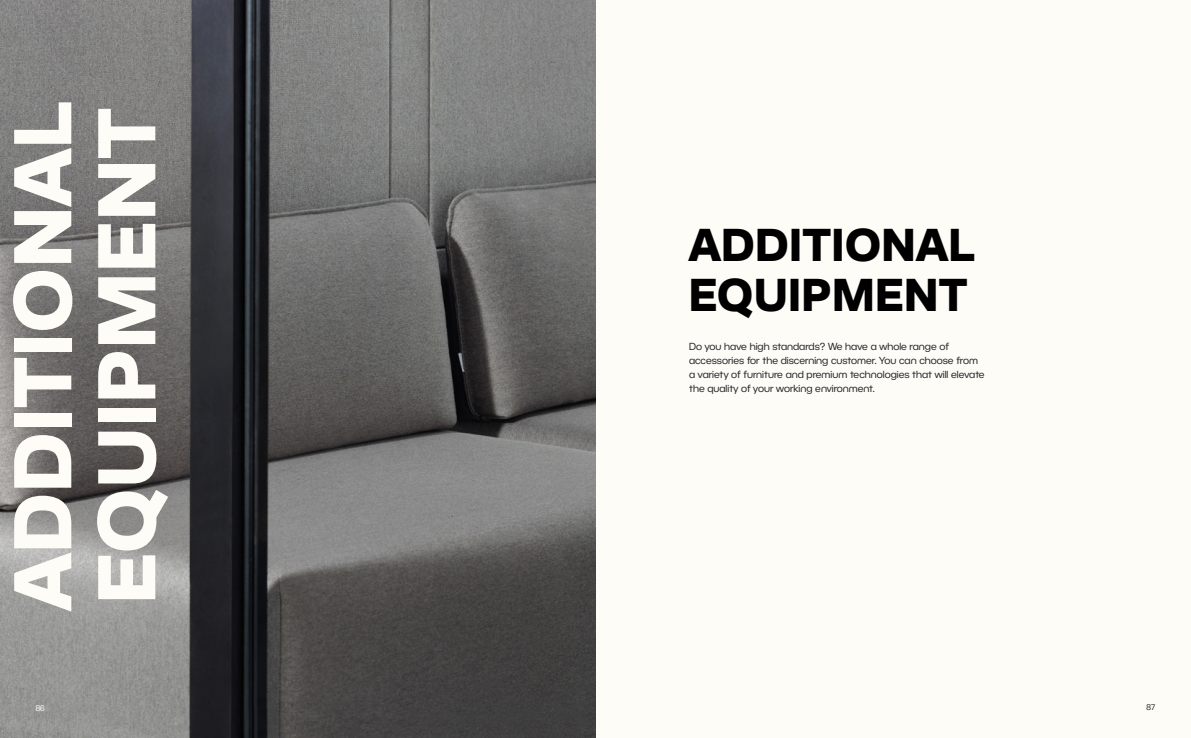
<style>
.page{position:relative;width:1191px;height:738px;background:#fff}
.page>*{position:absolute;margin:0;border:0;box-sizing:border-box;transform-origin:0 0}
.t1{font:700 80px/84px "BC Novatica CYR";letter-spacing:.02em;color:#fdfcf7}
.t2{font:700 45px/50px "BC Novatica CYR";letter-spacing:.02em;color:#000}
.t3{font:10px/14px "BC Novatica CYR";color:#27272b}
.t4{font:8px "BC Novatica CYR";color:#fdfcf7}
.t5{font:8px "BC Novatica CYR";color:#27272c}
</style>
<div class="page">
<div style="left:595px;top:0;width:596px;height:737px;background:#fdfcf7"></div>
<img style="left:0;top:0;width:595px;height:737px">
<h1 class="t1" style="left:-2px;top:609px;width:509px;rotate:-90deg">ADDITIONAL<br>EQUIPMENT</h1>
<h2 class="t2" style="left:689px;top:218px;width:287px">ADDITIONAL<br>EQUIPMENT</h2>
<p class="t3" style="left:689px;top:339px;width:297px">Do you have high standards? We have a whole range of accessories for the discerning customer. You can choose from a variety of furniture and premium technologies that will elevate the quality of your working environment.</p>
<p class="t4" style="left:36px;top:702px;width:11px">86</p>
<p class="t5" style="left:1146px;top:701px;width:10px">87</p>
</div>
